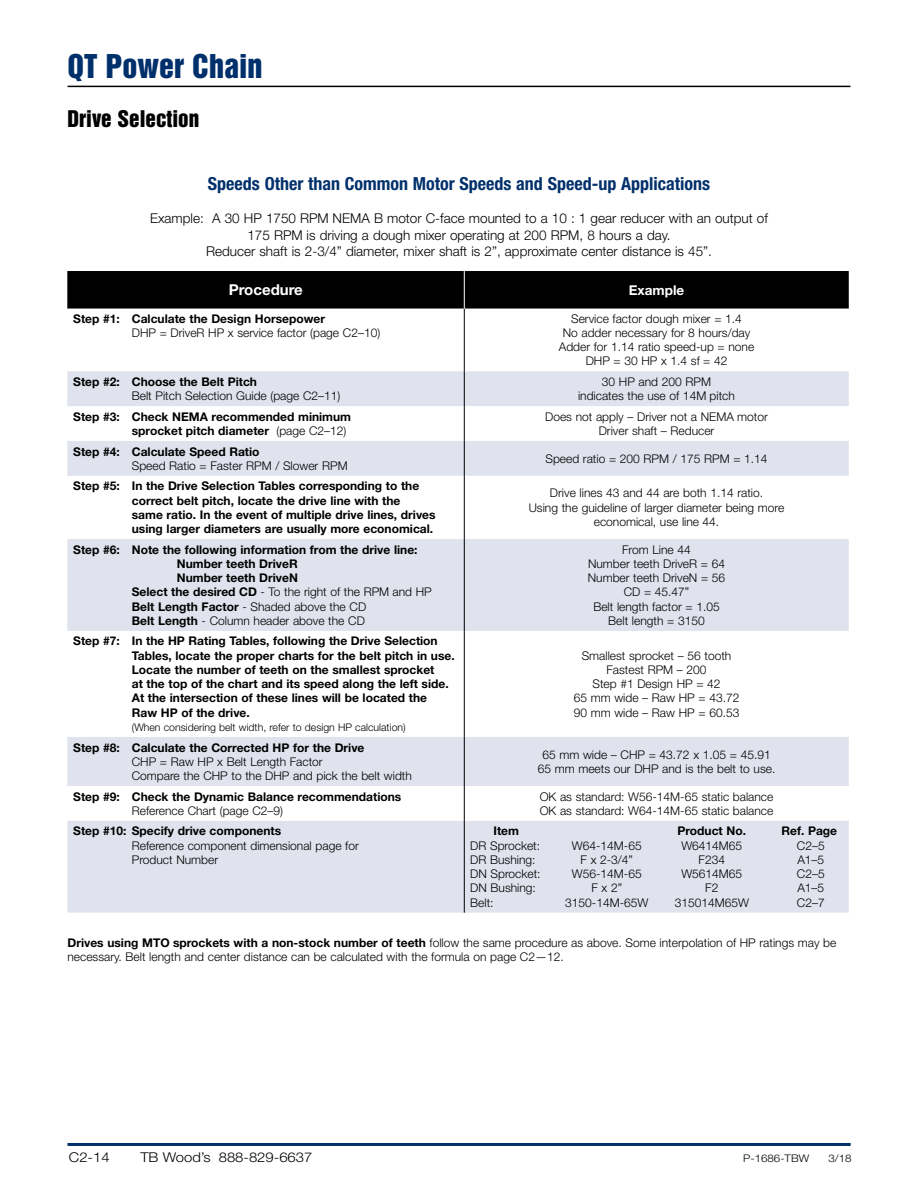
<style>
.page{position:relative;width:918px;height:1188px;background:#fff}
.page>*{position:absolute;margin:0;border:0;box-sizing:border-box;transform-origin:0 0}
.t1{font:30px "Helvetica Inserat LT Std";color:#00306b}
.Head_12_14_3_Blue{font:21px "Helvetica Inserat LT Std";color:#000}
.t2{font:700 condensed 18px "Helvetica Neue LT Std";color:#00306b}
.t3{font:700 15px "Helvetica Neue LT Std";color:#fff}
.t4{font:300 13.5px "Helvetica Neue LT Std";color:#000}
.t5{font:300 13.5px "Helvetica Neue LT Std";color:#000;scale:1.1 1}
.t6{font:700 13.5px "Helvetica Neue LT Std";color:#fff}
.t7{font:300 12px/14.2px "Helvetica Neue LT Std";color:#000}
.t8{font:700 12px "Helvetica Neue LT Std";color:#000}
.t9{font:300 10.5px "Helvetica Neue LT Std";color:#000}
.t10{font:300 10.5px "Helvetica Neue LT Std";color:#000;scale:1.1 1}
.s1{font-weight:300}
.s2{font-weight:700}
</style>
<div class="page">
<hr style="left:68px;top:1143px;width:783px;height:3px;background:#00306b">
<hr style="left:68px;top:86px;width:782px;height:1px;background:#000">
<div style="left:67px;top:271px;width:782px;height:38px;background:#000"></div>
<svg style="left:67px;top:371px;width:782px;height:542px;fill:#e0e2ed"></svg>
<hr style="left:464px;top:309px;width:1px;height:62px;background:#000">
<hr style="left:464px;top:371px;width:1px;height:35px;background:#000">
<hr style="left:464px;top:406px;width:1px;height:35px;background:#000">
<hr style="left:464px;top:441px;width:1px;height:35px;background:#000">
<hr style="left:464px;top:476px;width:1px;height:63px;background:#000">
<hr style="left:464px;top:539px;width:1px;height:92px;background:#000">
<hr style="left:464px;top:631px;width:1px;height:106px;background:#000">
<hr style="left:464px;top:737px;width:1px;height:49px;background:#000">
<hr style="left:464px;top:786px;width:1px;height:35px;background:#000">
<hr style="left:464px;top:821px;width:1px;height:92px;background:#000">
<hr style="left:464px;top:271px;width:1px;height:38px;background:#fff">
<p class="t1" style="left:68px;top:48px;width:196px">QT Power Chain</p>
<p class="Head_12_14_3_Blue" style="left:68px;top:106px;width:133px">Drive Selection</p>
<p class="t2" style="left:208px;top:173px;width:504px">Speeds Other than Common Motor Speeds and Speed-up Applications</p>
<p class="t4" style="left:150px;top:210px;width:619px">Example: A 30 HP 1750 RPM NEMA B motor C-face mounted to a 10 : 1 gear reducer with an output of</p>
<p class="t4" style="left:247px;top:227px;width:425px">175 RPM is driving a dough mixer operating at 200 RPM, 8 hours a day.</p>
<p class="t4" style="left:206px;top:243px;width:508px">Reducer shaft is 2-3/4” diameter, mixer shaft is 2”, approximate center distance is 45”.</p>
<p class="t3" style="left:229px;top:281px;width:76px">Procedure</p>
<p class="t6" style="left:629px;top:282px;width:57px">Example</p>
<p class="t8" style="left:73px;top:311px;width:253px">Step #1: Calculate the Design Horsepower</p>
<p class="t7" style="left:132px;top:325px;width:250px">DHP = DriveR HP x service factor (page C2–10)</p>
<p class="t7" style="left:571px;top:311px;width:172px">Service factor dough mixer = 1.4</p>
<p class="t7" style="left:563px;top:325px;width:189px">No adder necessary for 8 hours/day</p>
<p class="t7" style="left:559px;top:339px;width:197px">Adder for 1.14 ratio speed-up = none</p>
<p class="t7" style="left:586px;top:354px;width:143px">DHP = 30 HP x 1.4 sf = 42</p>
<p class="t8" style="left:73px;top:374px;width:185px">Step #2: Choose the Belt Pitch</p>
<p class="t7" style="left:132px;top:388px;width:210px">Belt Pitch Selection Guide (page C2–11)</p>
<p class="t8" style="left:73px;top:409px;width:279px">Step #3: Check NEMA recommended minimum</p>
<p class="t8" style="left:132px;top:423px;width:216px">sprocket pitch diameter <span class="s1">(page C2–12)</span></p>
<p class="t8" style="left:73px;top:444px;width:188px">Step #4: Calculate Speed Ratio</p>
<p class="t7" style="left:132px;top:458px;width:217px">Speed Ratio = Faster RPM / Slower RPM</p>
<p class="t8" style="left:73px;top:479px;width:347px">Step #5: In the Drive Selection Tables corresponding to the</p>
<p class="t8" style="left:132px;top:493px;width:270px">correct belt pitch, locate the drive line with the</p>
<p class="t8" style="left:132px;top:507px;width:305px">same ratio. In the event of multiple drive lines, drives</p>
<p class="t8" style="left:132px;top:521px;width:303px">using larger diameters are usually more economical.</p>
<p class="t8" style="left:73px;top:542px;width:346px">Step #6: Note the following information from the drive line:</p>
<p class="t8" style="left:177px;top:556px;width:122px">Number teeth DriveR</p>
<p class="t8" style="left:177px;top:570px;width:123px">Number teeth DriveN</p>
<p class="t7" style="left:132px;top:585px;width:302px"><span class="s2">Select the desired CD</span> - To the right of the RPM and HP</p>
<p class="t7" style="left:132px;top:599px;width:236px"><span class="s2">Belt Length Factor</span> - Shaded above the CD</p>
<p class="t7" style="left:132px;top:613px;width:235px"><span class="s2">Belt Length</span> - Column header above the CD</p>
<p class="t8" style="left:73px;top:634px;width:366px">Step #7: In the HP Rating Tables, following the Drive Selection</p>
<p class="t8" style="left:132px;top:648px;width:324px">Tables, locate the proper charts for the belt pitch in use.</p>
<p class="t8" style="left:132px;top:662px;width:304px">Locate the number of teeth on the smallest sprocket</p>
<p class="t8" style="left:132px;top:677px;width:318px">at the top of the chart and its speed along the left side.</p>
<p class="t8" style="left:132px;top:691px;width:297px">At the intersection of these lines will be located the</p>
<p class="t8" style="left:132px;top:705px;width:120px">Raw HP of the drive.</p>
<p class="t9" style="left:132px;top:721px;width:275px">(When considering belt width, refer to design HP calculation)</p>
<p class="t8" style="left:73px;top:740px;width:293px">Step #8: Calculate the Corrected HP for the Drive</p>
<p class="t7" style="left:132px;top:754px;width:192px">CHP = Raw HP x Belt Length Factor</p>
<p class="t7" style="left:132px;top:768px;width:282px">Compare the CHP to the DHP and pick the belt width</p>
<p class="t8" style="left:73px;top:789px;width:330px">Step #9: Check the Dynamic Balance recommendations</p>
<p class="t7" style="left:132px;top:803px;width:153px">Reference Chart (page C2–9)</p>
<p class="t8" style="left:73px;top:824px;width:209px">Step #10: Specify drive components</p>
<p class="t7" style="left:132px;top:838px;width:228px">Reference component dimensional page for<br>Product Number</p>
<p class="t7" style="left:602px;top:374px;width:111px">30 HP and 200 RPM</p>
<p class="t7" style="left:578px;top:388px;width:158px">indicates the use of 14M pitch</p>
<p class="t7" style="left:545px;top:409px;width:224px">Does not apply – Driver not a NEMA motor</p>
<p class="t7" style="left:599px;top:423px;width:117px">Driver shaft – Reducer</p>
<p class="t7" style="left:545px;top:451px;width:224px">Speed ratio = 200 RPM / 175 RPM = 1.14</p>
<p class="t7" style="left:550px;top:486px;width:215px">Drive lines 43 and 44 are both 1.14 ratio.</p>
<p class="t7" style="left:529px;top:500px;width:257px">Using the guideline of larger diameter being more</p>
<p class="t7" style="left:594px;top:514px;width:127px">economical, use line 44.</p>
<p class="t7" style="left:622px;top:542px;width:70px">From Line 44</p>
<p class="t7" style="left:588px;top:556px;width:139px">Number teeth DriveR = 64</p>
<p class="t7" style="left:588px;top:570px;width:139px">Number teeth DriveN = 56</p>
<p class="t7" style="left:624px;top:585px;width:67px">CD = 45.47”</p>
<p class="t7" style="left:593px;top:599px;width:128px">Belt length factor = 1.05</p>
<p class="t7" style="left:608px;top:613px;width:98px">Belt length = 3150</p>
<p class="t7" style="left:582px;top:648px;width:151px">Smallest sprocket – 56 tooth</p>
<p class="t7" style="left:606px;top:662px;width:102px">Fastest RPM – 200</p>
<p class="t7" style="left:593px;top:677px;width:130px">Step #1 Design HP = 42</p>
<p class="t7" style="left:574px;top:691px;width:167px">65 mm wide – Raw HP = 43.72</p>
<p class="t7" style="left:574px;top:705px;width:167px">90 mm wide – Raw HP = 60.53</p>
<p class="t7" style="left:542px;top:747px;width:230px">65 mm wide – CHP = 43.72 x 1.05 = 45.91</p>
<p class="t7" style="left:538px;top:761px;width:239px">65 mm meets our DHP and is the belt to use.</p>
<p class="t7" style="left:540px;top:789px;width:235px">OK as standard: W56-14M-65 static balance</p>
<p class="t7" style="left:540px;top:803px;width:235px">OK as standard: W64-14M-65 static balance</p>
<p class="t8" style="left:494px;top:824px;width:27px">Item</p>
<p class="t8" style="left:678px;top:824px;width:70px">Product No.</p>
<p class="t8" style="left:781px;top:824px;width:57px">Ref. Page</p>
<p class="t7" style="left:470px;top:838px;width:71px">DR Sprocket:</p>
<p class="t7" style="left:572px;top:838px;width:71px">W64-14M-65</p>
<p class="t7" style="left:681px;top:838px;width:62px">W6414M65</p>
<p class="t7" style="left:797px;top:838px;width:29px">C2–5</p>
<p class="t7" style="left:470px;top:852px;width:67px">DR Bushing:</p>
<p class="t7" style="left:581px;top:852px;width:54px">F x 2-3/4”</p>
<p class="t7" style="left:699px;top:852px;width:28px">F234</p>
<p class="t7" style="left:797px;top:852px;width:28px">A1–5</p>
<p class="t7" style="left:470px;top:867px;width:72px">DN Sprocket:</p>
<p class="t7" style="left:572px;top:867px;width:71px">W56-14M-65</p>
<p class="t7" style="left:681px;top:867px;width:62px">W5614M65</p>
<p class="t7" style="left:797px;top:867px;width:29px">C2–5</p>
<p class="t7" style="left:470px;top:881px;width:67px">DN Bushing:</p>
<p class="t7" style="left:591px;top:881px;width:32px">F x 2”</p>
<p class="t7" style="left:705px;top:881px;width:15px">F2</p>
<p class="t7" style="left:797px;top:881px;width:28px">A1–5</p>
<p class="t7" style="left:470px;top:895px;width:25px">Belt:</p>
<p class="t7" style="left:565px;top:895px;width:85px">3150-14M-65W</p>
<p class="t7" style="left:675px;top:895px;width:76px">315014M65W</p>
<p class="t7" style="left:797px;top:895px;width:29px">C2–7</p>
<p class="t7" style="left:67px;top:935px;width:770px"><span class="s2">Drives using MTO sprockets with a non-stock number of teeth</span> follow the same procedure as above. Some interpolation of HP ratings may be necessary. Belt length and center distance can be calculated with the formula on page C2—12.</p>
<p class="t5" style="left:69px;top:1149px;width:39px">C2-14</p>
<p class="t5" style="left:140px;top:1149px;width:158px">TB Wood’s 888-829-6637</p>
<p class="t10" style="left:723px;top:1152px;width:80px"><sup>.....</sup>P-1686-TBW</p>
<p class="t10" style="left:829px;top:1152px;width:23px">3/18</p>
</div>
